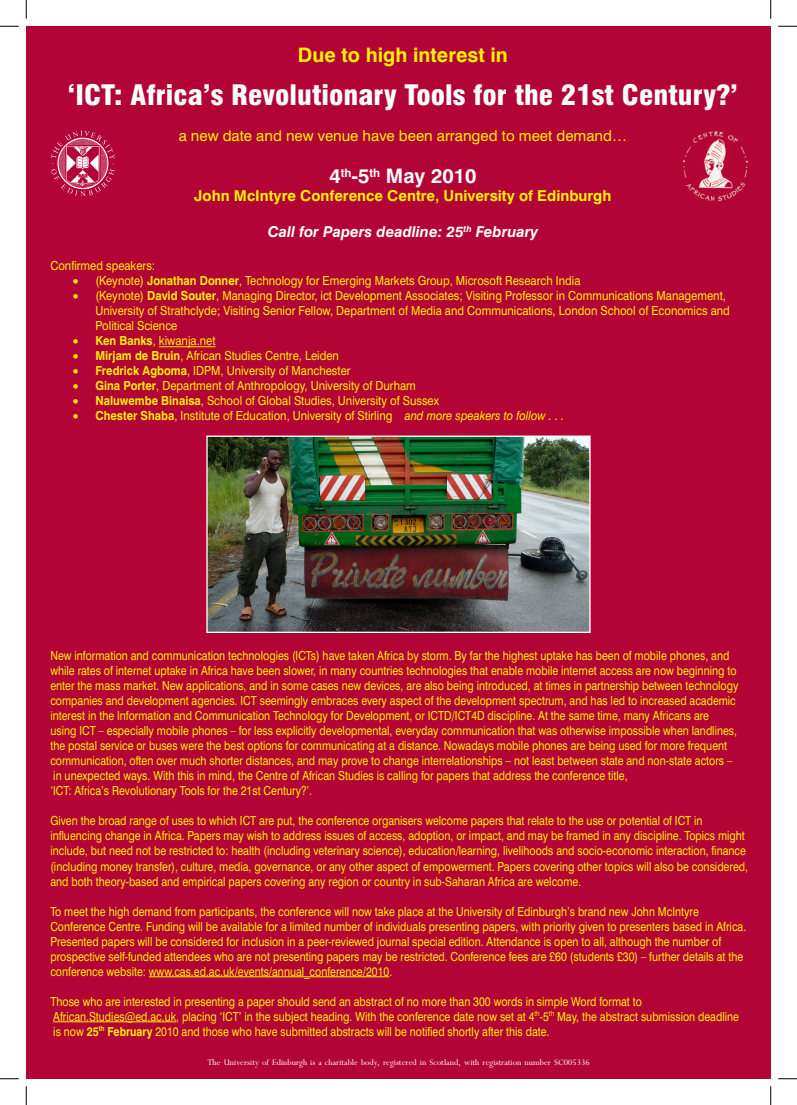
<style>
.page{position:relative;width:797px;height:1105px;background:#fff}
.page>*{position:absolute;margin:0;border:0;box-sizing:border-box;transform-origin:0 0}
.t1{font:900 condensed 27.5px "Swiss 721 BT";color:#fff;scale:1.05 1}
.t2{font:700 20px "Swiss 721 BT";color:#fff101}
.t3{font:700 20px "Swiss 721 BT";color:#fff}
.t4{font:700 15px "Swiss 721 BT";color:#fff101}
.t5{font:15px "Swiss 721 BT";color:#fff101}
.t6{font:italic 700 15px "Swiss 721 BT";color:#fff}
.List_Paragraph{font:12.5px/15px "Swiss 721 BT";color:#fff101;scale:.85 1}
.List_Paragraph-2{font:12.5px/15px "Swiss 721 BT";color:#fff101;scale:.9 1}
.t7{font:9.38px "M Perpetua";color:#fff}
.s1{font-weight:700}
.s2{font-style:italic}
</style>
<div class="page">
<div style="left:26px;top:26px;width:744px;height:1053px;background:#b30437"></div>
<img style="left:208px;top:438px;width:380px;height:193px">
<div style="left:206px;top:436px;width:384px;height:197px;border:1px solid #fff"></div>
<img style="left:671px;top:121px;width:84px;height:91px">
<img style="left:50px;top:130px;width:66px;height:66px">
<hr style="left:159px;top:346px;width:56px;height:1px;background:#fff101">
<hr style="left:149px;top:976px;width:240px;height:1px;background:#fff101">
<hr style="left:53px;top:1021px;width:123px;height:1px;background:#fff101">
<svg style="left:0;top:25px;width:19px;height:2px"></svg>
<svg style="left:778px;top:25px;width:19px;height:2px"></svg>
<svg style="left:0;top:1078px;width:19px;height:1px"></svg>
<svg style="left:778px;top:1078px;width:19px;height:1px"></svg>
<svg style="left:25px;top:0;width:2px;height:19px"></svg>
<svg style="left:25px;top:1086px;width:2px;height:19px"></svg>
<svg style="left:770px;top:0;width:1px;height:19px"></svg>
<svg style="left:770px;top:1086px;width:1px;height:19px"></svg>
<p class="t2" style="left:298px;top:42px;width:211px">Due to high interest in</p>
<p class="t1" style="left:68px;top:79px;width:640px">‘ICT: Africa’s Revolutionary Tools for the 21st Century?’</p>
<p class="t5" style="left:179px;top:127px;width:450px">a new date and new venue have been arranged to meet demand…</p>
<p class="t3" style="left:329px;top:164px;width:148px">4<sup>th</sup>-5<sup>th</sup> May 2010</p>
<p class="t4" style="left:194px;top:187px;width:419px">John McIntyre Conference Centre, University of Edinburgh</p>
<p class="t6" style="left:268px;top:223px;width:272px">Call for Papers deadline: 25<sup>th</sup> February</p>
<p class="List_Paragraph-2" style="left:50px;top:258px;width:118px">Confirmed speakers:</p>
<p class="List_Paragraph-2" style="left:73px;top:273px;width:565px">• (Keynote) <span class="s1">Jonathan Donner</span>, Technology for Emerging Markets Group, Microsoft Research India</p>
<p class="List_Paragraph-2" style="left:95px;top:288px;width:706px;text-indent:-22px">• (Keynote) <span class="s1">David Souter</span>, Managing Director, ict Development Associates; Visiting Professor in Communications Management,<br>University of Strathclyde; Visiting Senior Fellow, Department of Media and Communications, London School of Economics and<br>Political Science</p>
<p class="List_Paragraph-2" style="left:73px;top:333px;width:160px">• <span class="s1">Ken Banks</span>, kiwanja.net</p>
<p class="List_Paragraph-2" style="left:73px;top:348px;width:297px">• <span class="s1">Mirjam de Bruin</span>, African Studies Centre, Leiden</p>
<p class="List_Paragraph-2" style="left:73px;top:363px;width:310px">• <span class="s1">Fredrick Agboma</span>, IDPM, University of Manchester</p>
<p class="List_Paragraph-2" style="left:73px;top:378px;width:382px">• <span class="s1">Gina Porter</span>, Department of Anthropology, University of Durham</p>
<p class="List_Paragraph-2" style="left:73px;top:393px;width:408px">• <span class="s1">Naluwembe Binaisa</span>, School of Global Studies, University of Sussex</p>
<p class="List_Paragraph-2" style="left:73px;top:408px;width:547px">• <span class="s1">Chester Shaba</span>, Institute of Education, University of Stirling <span class="s2">and more speakers to follow . . .</span></p>
<p class="List_Paragraph" style="left:50px;top:648px;width:811px">New information and communication technologies (ICTs) have taken Africa by storm. By far the highest uptake has been of mobile phones, and while rates of internet uptake in Africa have been slower, in many countries technologies that enable mobile internet access are now beginning to enter the mass market. New applications, and in some cases new devices, are also being introduced, at times in partnership between technology companies and development agencies. ICT seemingly embraces every aspect of the development spectrum, and has led to increased academic interest in the Information and Communication Technology for Development, or ICTD/ICT4D discipline. At the same time, many Africans are<br>using ICT – especially mobile phones – for less explicitly developmental, everyday communication that was otherwise impossible when landlines, the postal service or buses were the best options for communicating at a distance. Nowadays mobile phones are being used for more frequent communication, often over much shorter distances, and may prove to change interrelationships – not least between state and non-state actors –</p>
<p class="List_Paragraph" style="left:53px;top:768px;width:677px">in unexpected ways. With this in mind, the Centre of African Studies is calling for papers that address the conference title,</p>
<p class="List_Paragraph" style="left:50px;top:783px;width:309px">‘ICT: Africa’s Revolutionary Tools for the 21st Century?’.</p>
<p class="List_Paragraph" style="left:50px;top:813px;width:822px">Given the broad range of uses to which ICT are put, the conference organisers welcome papers that relate to the use or potential of ICT in influencing change in Africa. Papers may wish to address issues of access, adoption, or impact, and may be framed in any discipline. Topics might include, but need not be restricted to: health (including veterinary science), education/learning, livelihoods and socio-economic interaction, finance (including money transfer), culture, media, governance, or any other aspect of empowerment. Papers covering other topics will also be considered, and both theory-based and empirical papers covering any region or country in sub-Saharan Africa are welcome.</p>
<p class="List_Paragraph" style="left:50px;top:903px;width:820px">To meet the high demand from participants, the conference will now take place at the University of Edinburgh’s brand new John McIntyre Conference Centre. Funding will be available for a limited number of individuals presenting papers, with priority given to presenters based in Africa.<br>Presented papers will be considered for inclusion in a peer-reviewed journal special edition. Attendance is open to all, although the number of prospective self-funded attendees who are not presenting papers may be restricted. Conference fees are £60 (students £30) – further details at the conference website: www.cas.ed.ac.uk/events/annual_conference/2010.</p>
<p class="List_Paragraph" style="left:50px;top:993px;width:697px">Those who are interested in presenting a paper should send an abstract of no more than 300 words in simple Word format to</p>
<p class="List_Paragraph" style="left:53px;top:1008px;width:808px">African.Studies@ed.ac.uk, placing ‘ICT’ in the subject heading. With the conference date now set at 4<sup>th</sup>-5<sup>th</sup> May, the abstract submission deadline</p>
<p class="List_Paragraph" style="left:53px;top:1023px;width:585px">is now <span class="s1">25</span><sup>th</sup> <span class="s1">February</span> 2010 and those who have submitted abstracts will be notified shortly after this date.</p>
<p class="t7" style="left:207px;top:1057px;width:384px">The University of Edinburgh is a charitable body, registered in Scotland, with registration number SC005336</p>
</div>
